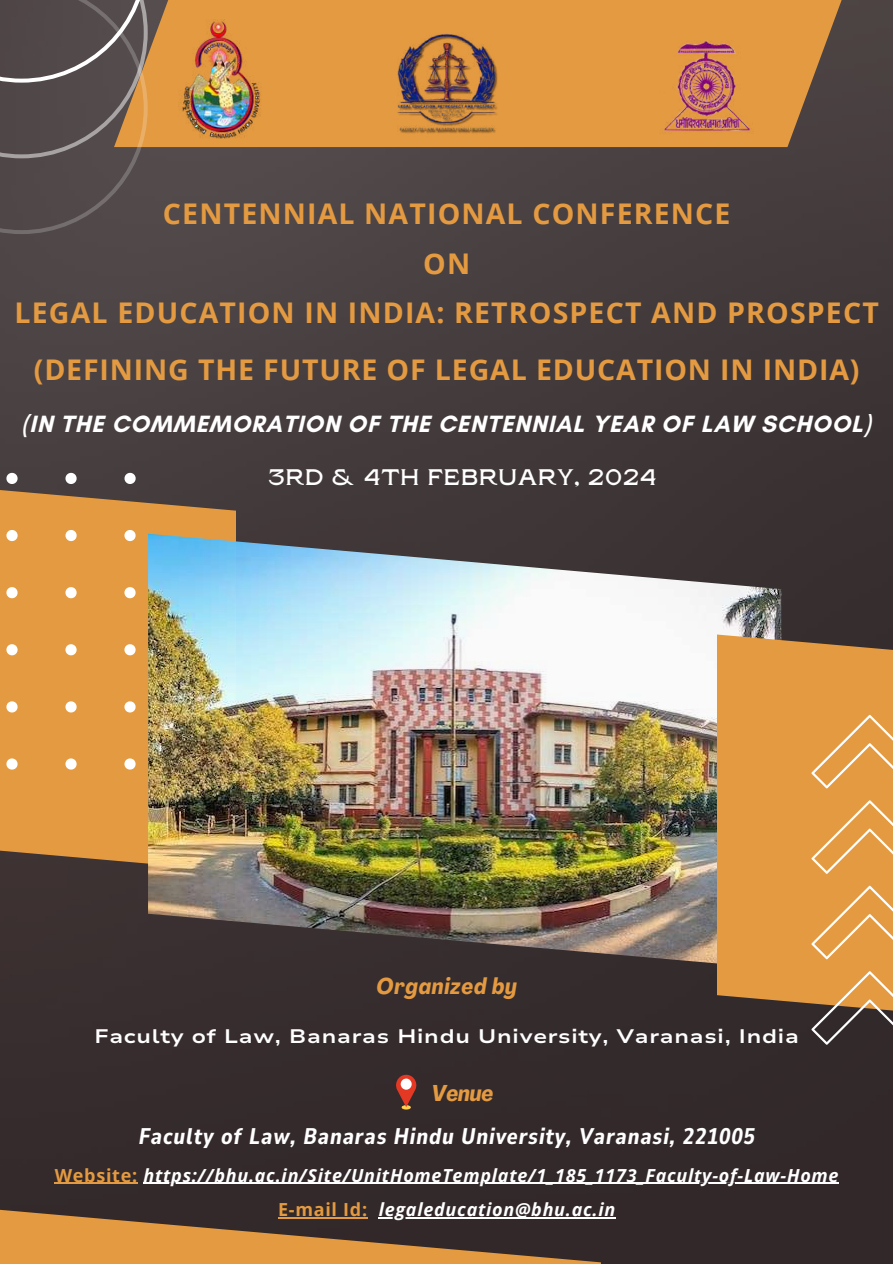
<style>
.page{position:relative;width:893px;height:1264px;background:#fff}
.page>*{position:absolute;margin:0;border:0;box-sizing:border-box;transform-origin:0 0}
.t1{font:700 28.5px/49.5px "Open Sans";letter-spacing:.04em;color:#e49a40;text-align:center}
.t2{font:700 24px "Glacial Indifference";letter-spacing:.04em;color:#fff}
.t3{font:italic 800 22.5px "Nunito Sans 10 pt Condensed";letter-spacing:.04em;color:#fff}
.t4{font:700 22.5px "Rasputin";letter-spacing:.04em;color:#fff}
.t5{font:italic 700 condensed 22.5px "Agrandir";letter-spacing:.04em;color:#e49a40}
.t6{font:700 19.5px "Nunito Sans 10 pt Expanded";letter-spacing:.04em;color:#fff}
.t7{font:italic 700 18px "Open Sans";letter-spacing:.04em;color:#fff}
.s1{font-style:normal;color:#e49a40}
</style>
<div class="page">
<img style="left:0;top:0;width:892px;height:1263px">
<svg style="left:0;top:458px;width:236px;height:413px;background:#af7a3e"></svg>
<img style="left:148px;top:533px;width:633px;height:436px">
<div style="left:716px;top:634px;width:176px;height:413px;background:#e49a40"></div>
<svg style="left:0;top:1209px;width:601px;height:54px;background:#8d6336"></svg>
<svg style="left:811px;top:715px;width:81px;height:73px"></svg>
<svg style="left:811px;top:800px;width:81px;height:73px"></svg>
<svg style="left:811px;top:885px;width:81px;height:74px"></svg>
<svg style="left:811px;top:971px;width:81px;height:73px"></svg>
<svg style="left:0;top:473px;width:136px;height:296px;background:#da9748"></svg>
<svg style="left:148px;top:0;width:709px;height:147px;background:#d59140"></svg>
<svg style="left:396px;top:1074px;width:20px;height:35px"></svg>
<div style="left:400px;top:1078px;width:11px;height:11px;background:#fff;border-radius:50%"></div>
<img style="left:398px;top:33px;width:101px;height:103px">
<img style="left:164px;top:20px;width:114px;height:120px">
<img style="left:659px;top:40px;width:96px;height:98px">
<svg style="left:0;top:0;width:148px;height:234px;background:#5e5350"></svg>
<hr style="left:278px;top:1217px;width:90px;height:1px;background:#e49a40">
<hr style="left:378px;top:1217px;width:238px;height:1px;background:#fff">
<hr style="left:55px;top:1182px;width:83px;height:1px;background:#e49a40">
<hr style="left:143px;top:1182px;width:696px;height:1px;background:#fff">
<p class="t1" style="left:15px;top:188px;width:865px">CENTENNIAL NATIONAL CONFERENCE<br>ON<br>LEGAL EDUCATION IN INDIA: RETROSPECT AND PROSPECT</p>
<p class="t1" style="left:34px;top:344px;width:827px">(DEFINING THE FUTURE OF LEGAL EDUCATION IN INDIA)</p>
<p class="t2" style="left:22px;top:409px;width:850px">(IN THE COMMEMORATION OF THE CENTENNIAL YEAR OF LAW SCHOOL)</p>
<p class="t4" style="left:268px;top:465px;width:390px">3RD &amp; 4TH FEBRUARY, 2024</p>
<p class="t5" style="left:376px;top:977px;width:142px">Organized by</p>
<p class="t6" style="left:95px;top:1023px;width:705px">Faculty of Law, Banaras Hindu University, Varanasi, India</p>
<p class="t5" style="left:431px;top:1084px;width:63px">Venue</p>
<p class="t3" style="left:139px;top:1121px;width:617px">Faculty of Law, Banaras Hindu University, Varanasi, 221005</p>
<p class="t7" style="left:55px;top:1162px;width:785px"><span class="s1">Website:</span> https://bhu.ac.in/Site/UnitHomeTemplate/1_185_1173_Faculty-of-Law-Home</p>
<p class="t7" style="left:278px;top:1196px;width:339px"><span class="s1">E-mail Id:</span> legaleducation@bhu.ac.in</p>
</div>
